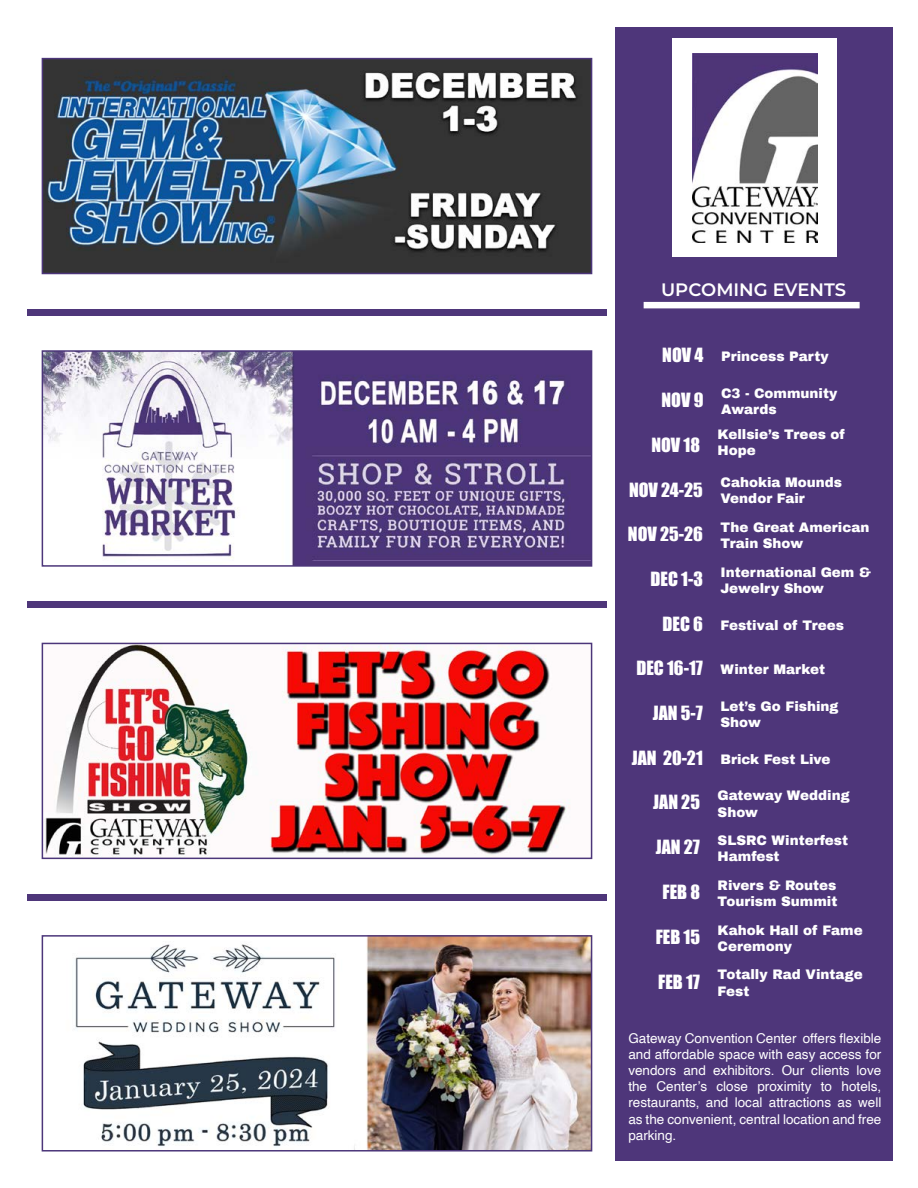
<style>
.page{position:relative;width:918px;height:1188px;background:#fff}
.page>*{position:absolute;margin:0;border:0;box-sizing:border-box;transform-origin:0 0}
.t1{font:18px "Impact";color:#fff}
.t2{font:600 18px "Montserrat";color:#fff}
.t3{font:900 13.5px/16.2px "Archivo";color:#fff}
.t4{font:13.5px/16.2px "Helvetica";color:#fff;text-align:justify}
.s1{font-family:"Impact";font-weight:400;font-size:18px}
</style>
<div class="page">
<div style="left:615px;top:27px;width:277px;height:1134px;background:#4e367a"></div>
<div style="left:673px;top:38px;width:164px;height:219px;background:#fff"></div>
<div style="left:644px;top:302px;width:216px;height:6px;background:#fff"></div>
<img style="left:693px;top:53px;width:124px;height:189px">
<div style="left:27px;top:309px;width:580px;height:7px;background:#4e367a"></div>
<div style="left:27px;top:601px;width:580px;height:7px;background:#4e367a"></div>
<div style="left:27px;top:894px;width:580px;height:6px;background:#4e367a"></div>
<img style="left:45px;top:353px;width:544px;height:211px">
<div style="left:42px;top:350px;width:550px;height:217px;border:2px solid #4c367a"></div>
<img style="left:45px;top:61px;width:544px;height:210px">
<div style="left:42px;top:58px;width:550px;height:216px;border:2px solid #4c367a"></div>
<img style="left:75px;top:938px;width:514px;height:211px">
<div style="left:42px;top:935px;width:550px;height:217px;border:2px solid #4c367a"></div>
<img style="left:45px;top:646px;width:525px;height:210px">
<div style="left:42px;top:643px;width:550px;height:216px;border:2px solid #4c367a"></div>
<h1 class="t2" style="left:661px;top:277px;width:187px">UPCOMING EVENTS</h1>
<p class="t3" style="left:662px;top:348px;width:168px"><span class="s1">NOV 4</span> Princess Party</p>
<h1 class="t1" style="left:662px;top:386px;width:43px">NOV 9</h1>
<p class="t3" style="left:721px;top:385px;width:118px">C3 - Community<br>Awards</p>
<h1 class="t1" style="left:651px;top:431px;width:50px">NOV 18</h1>
<p class="t3" style="left:718px;top:426px;width:129px">Kellsie’s Trees of<br>Hope</p>
<h1 class="t1" style="left:629px;top:475px;width:75px">NOV 24-25</h1>
<p class="t3" style="left:721px;top:474px;width:123px">Cahokia Mounds<br>Vendor Fair</p>
<h1 class="t1" style="left:628px;top:520px;width:76px">NOV 25-26</h1>
<p class="t3" style="left:721px;top:519px;width:150px">The Great American<br>Train Show</p>
<h1 class="t1" style="left:651px;top:565px;width:54px">DEC 1-3</h1>
<p class="t3" style="left:721px;top:564px;width:152px">International Gem &amp;<br>Jewelry Show</p>
<p class="t3" style="left:663px;top:617px;width:183px"><span class="s1">DEC 6</span> Festival of Trees</p>
<p class="t3" style="left:637px;top:662px;width:190px"><span class="s1">DEC 16-17</span> Winter Market</p>
<h1 class="t1" style="left:653px;top:699px;width:52px">JAN 5-7</h1>
<p class="t3" style="left:721px;top:698px;width:120px">Let’s Go Fishing<br>Show</p>
<p class="t3" style="left:632px;top:751px;width:200px"><span class="s1">JAN 20-21</span> Brick Fest Live</p>
<h1 class="t1" style="left:653px;top:788px;width:48px">JAN 25</h1>
<p class="t3" style="left:718px;top:788px;width:134px">Gateway Wedding<br>Show</p>
<h1 class="t1" style="left:656px;top:833px;width:46px">JAN 27</h1>
<p class="t3" style="left:718px;top:832px;width:132px">SLSRC Winterfest<br>Hamfest</p>
<h1 class="t1" style="left:663px;top:878px;width:39px">FEB 8</h1>
<p class="t3" style="left:718px;top:877px;width:121px">Rivers &amp; Routes<br>Tourism Summit</p>
<h1 class="t1" style="left:656px;top:923px;width:46px">FEB 15</h1>
<p class="t3" style="left:718px;top:922px;width:147px">Kahok Hall of Fame<br>Ceremony</p>
<h1 class="t1" style="left:658px;top:968px;width:43px">FEB 17</h1>
<p class="t3" style="left:718px;top:967px;width:147px">Totally Rad Vintage<br>Fest</p>
<p class="t4" style="left:628px;top:1030px;width:255px">Gateway Convention Center offers flexible and affordable space with easy access for vendors and exhibitors. Our clients love the Center’s close proximity to hotels, restaurants, and local attractions as well as the convenient, central location and free parking.</p>
</div>
